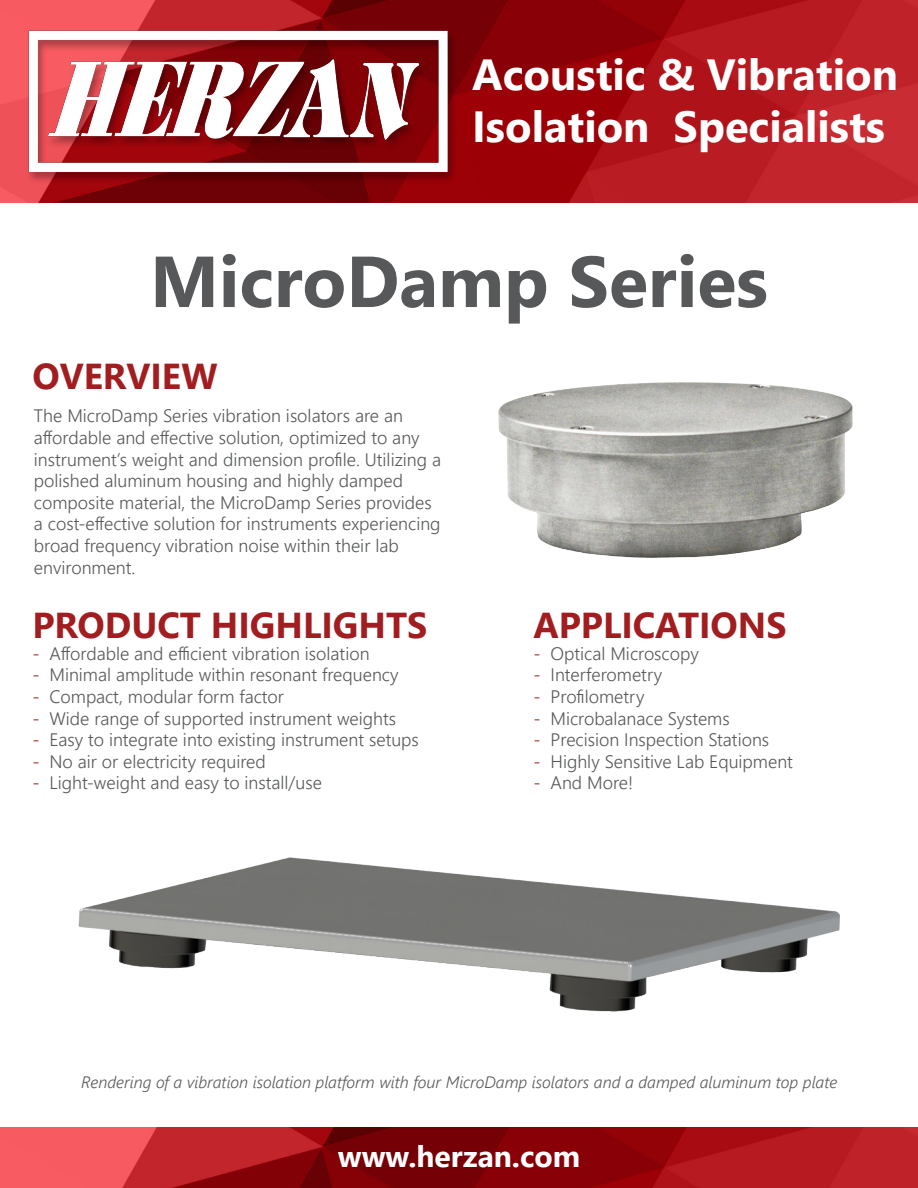
<style>
.page{position:relative;width:918px;height:1188px;background:#fff}
.page>*{position:absolute;margin:0;border:0;box-sizing:border-box;transform-origin:0 0}
.t1{font:700 72px "Segoe UI";color:#57585a}
.t2{font:700 43.5px "Segoe UI";color:#fff}
.t3{font:700 36px "Segoe UI";color:#a11d20}
.t4{font:700 30px "Segoe UI";color:#fff}
.t5{font:300 18px/21.6px "Segoe UI";color:#57585a}
.t6{font:italic 300 16.5px "Segoe UI";color:#57585a}
.s1{color:#a11d20}
</style>
<div class="page">
<img style="left:0;top:0;width:918px;height:202px">
<img style="left:17px;top:21px;width:442px;height:167px">
<img style="left:0;top:1128px;width:918px;height:60px">
<img style="left:79px;top:858px;width:760px;height:153px">
<img style="left:498px;top:382px;width:355px;height:176px">
<p class="t2" style="left:472px;top:40px;width:427px">Acoustic &amp; Vibration</p>
<p class="t2" style="left:472px;top:92px;width:414px">Isolation Specialists</p>
<p class="t1" style="left:150px;top:224px;width:619px">MicroDamp Series</p>
<p class="t3" style="left:32px;top:347px;width:187px">OVERVIEW</p>
<p class="t5" style="left:34px;top:405px;width:371px">The MicroDamp Series vibration isolators are an</p>
<p class="t5" style="left:34px;top:426px;width:409px">affordable and effective solution, optimized to any instrument’s weight and dimension profile. Utilizing a polished aluminum housing and highly damped</p>
<p class="t5" style="left:34px;top:491px;width:408px">composite material, the MicroDamp Series provides a cost-effective solution for instruments experiencing broad frequency vibration noise within their lab</p>
<p class="t5" style="left:34px;top:556px;width:103px">environment.</p>
<p class="t3" style="left:32px;top:597px;width:397px">PRODUCT HIGHLIGHTS</p>
<p class="t5" style="left:32px;top:642px;width:339px"><span class="s1">-</span> Affordable and efficient vibration isolation</p>
<p class="t5" style="left:32px;top:664px;width:368px"><span class="s1">-</span> Minimal amplitude within resonant frequency</p>
<p class="t5" style="left:32px;top:685px;width:253px"><span class="s1">-</span> Compact, modular form factor</p>
<p class="t5" style="left:32px;top:707px;width:365px"><span class="s1">-</span> Wide range of supported instrument weights</p>
<p class="t5" style="left:32px;top:729px;width:388px"><span class="s1">-</span> Easy to integrate into existing instrument setups</p>
<p class="t5" style="left:32px;top:750px;width:235px"><span class="s1">-</span> No air or electricity required</p>
<p class="t5" style="left:32px;top:772px;width:291px"><span class="s1">-</span> Light-weight and easy to install/use</p>
<p class="t3" style="left:534px;top:597px;width:255px">APPLICATIONS</p>
<p class="t5" style="left:534px;top:642px;width:167px"><span class="s1">-</span> Optical Microscopy</p>
<p class="t5" style="left:534px;top:664px;width:130px"><span class="s1">-</span> Interferometry</p>
<p class="t5" style="left:534px;top:685px;width:112px"><span class="s1">-</span> Profilometry</p>
<p class="t5" style="left:534px;top:707px;width:198px"><span class="s1">-</span> Microbalanace Systems</p>
<p class="t5" style="left:534px;top:729px;width:237px"><span class="s1">-</span> Precision Inspection Stations</p>
<p class="t5" style="left:534px;top:750px;width:261px"><span class="s1">-</span> Highly Sensitive Lab Equipment</p>
<p class="t5" style="left:534px;top:772px;width:101px"><span class="s1">-</span> And More!</p>
<p class="t6" style="left:81px;top:1069px;width:758px">Rendering of a vibration isolation platform with four MicroDamp isolators and a damped aluminum top plate</p>
<p class="t4" style="left:338px;top:1132px;width:244px">www.herzan.com</p>
</div>
